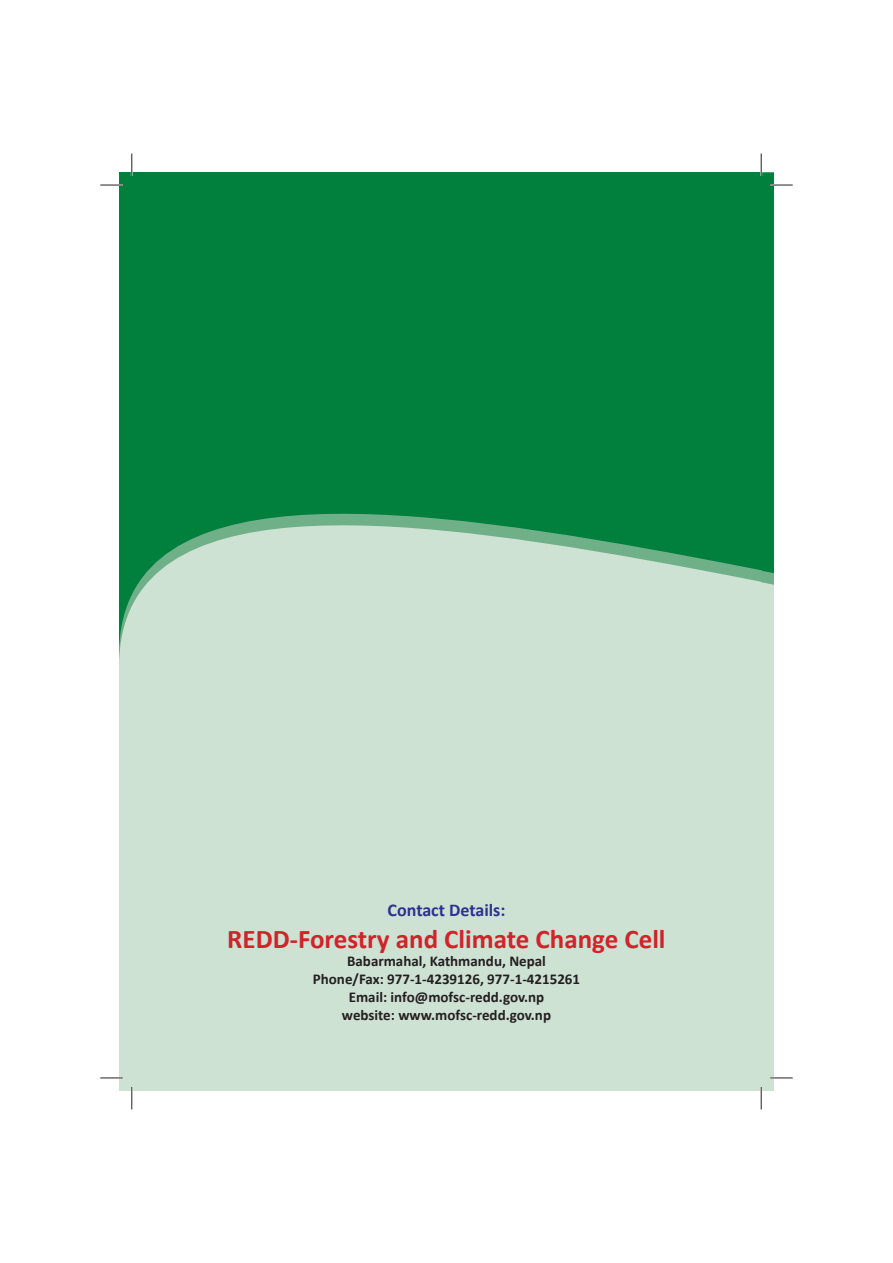
<style>
.page{position:relative;width:893px;height:1263px;background:#fff}
.page>*{position:absolute;margin:0;border:0;box-sizing:border-box;transform-origin:0 0}
.t1{font:700 27px "Calibri";color:#d2232a}
.t2{font:700 18px "Calibri";color:#2e3092}
.t3{font:700 15px/18px "Calibri";color:#231f20;text-align:center}
</style>
<div class="page">
<div style="left:119px;top:355px;width:655px;height:736px;background:#cee2d4"></div>
<svg style="left:119px;top:172px;width:642px;height:487px;fill:#007f3d"></svg>
<hr style="left:100px;top:184px;width:23px;height:2px;background:#fff">
<hr style="left:100px;top:1077px;width:23px;height:2px;background:#fff">
<hr style="left:770px;top:1077px;width:23px;height:2px;background:#fff">
<hr style="left:131px;top:154px;width:2px;height:22px;background:#fff">
<hr style="left:131px;top:1087px;width:2px;height:22px;background:#fff">
<hr style="left:760px;top:154px;width:2px;height:22px;background:#fff">
<hr style="left:760px;top:1087px;width:2px;height:22px;background:#fff">
<svg style="left:100px;top:185px;width:23px;height:1px"></svg>
<svg style="left:100px;top:1078px;width:23px;height:1px"></svg>
<svg style="left:770px;top:1078px;width:23px;height:1px"></svg>
<svg style="left:132px;top:154px;width:1px;height:22px"></svg>
<svg style="left:132px;top:1087px;width:1px;height:22px"></svg>
<svg style="left:761px;top:154px;width:32px;height:431px"></svg>
<svg style="left:761px;top:1087px;width:1px;height:22px"></svg>
<p class="t2" style="left:388px;top:902px;width:119px">Contact Details:</p>
<h1 class="t1" style="left:227px;top:928px;width:440px">REDD-Forestry and Climate Change Cell</h1>
<p class="t3" style="left:313px;top:953px;width:269px">Babarmahal, Kathmandu, Nepal Phone/Fax: 977-1-4239126, 977-1-4215261<br>Email: info@mofsc-redd.gov.np<br>website: www.mofsc-redd.gov.np</p>
</div>
